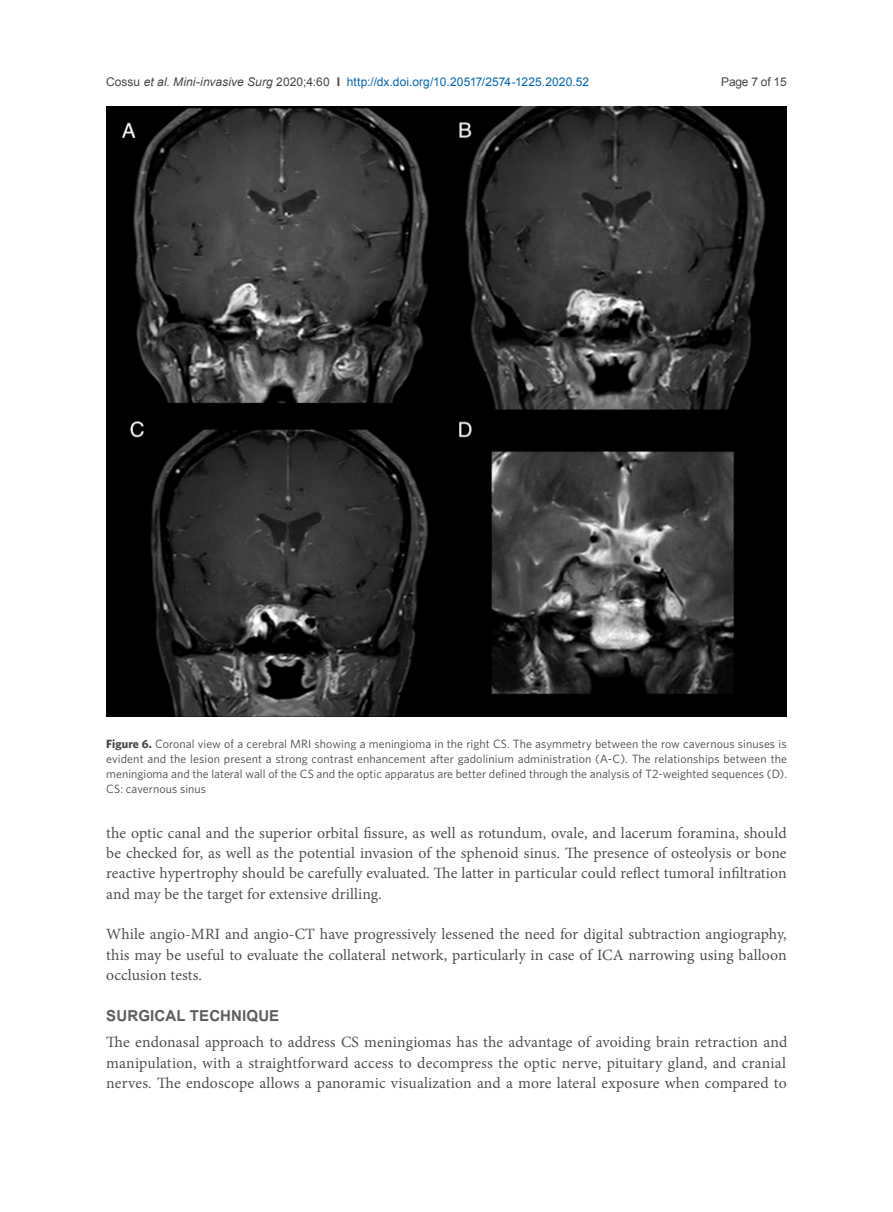
<style>
.page{position:relative;width:893px;height:1212px;background:#fff}
.page>*{position:absolute;margin:0;border:0;box-sizing:border-box;transform-origin:0 0}
.正文{font:700 21px "Utsaah";letter-spacing:.005em;color:#5d5d5e}
.正文-2{font:19.2px/20.2px "Adobe Thai";letter-spacing:.005em;color:#484648;text-align:justify}
.正文-3{font:12px/15px "Whitney";color:#484648;text-align:justify}
.t1{font:12px "Arial";letter-spacing:.005em;color:#0166b3}
.t2{font:12px "Arial";letter-spacing:-.025em;color:#484648}
.s1{color:#484648}
.s2{font-style:italic;color:#484648}
.s3{font-weight:700;color:#484648}
.s4{font-weight:700}
</style>
<div class="page">
<img style="left:106px;top:106px;width:681px;height:611px">
<p class="t1" style="left:106px;top:73px;width:484px"><span class="s1">Cossu</span> <span class="s2">et al</span><span class="s1">.</span> <span class="s2">Mini-invasive Surg</span> <span class="s1">2020;4:60</span> <span class="s3">I</span> http://dx.doi.org/10.20517/2574-1225.2020.52</p>
<p class="t2" style="left:721px;top:73px;width:67px">Page 7 of 15</p>
<p class="正文-3" style="left:106px;top:736px;width:682px"><span class="s4">Figure 6.</span> Coronal view of a cerebral MRI showing a meningioma in the right CS. The asymmetry between the row cavernous sinuses is evident and the lesion present a strong contrast enhancement after gadolinium administration (A-C). The relationships between the meningioma and the lateral wall of the CS and the optic apparatus are better defined through the analysis of T2-weighted sequences (D).<br>CS: cavernous sinus</p>
<p class="正文-2" style="left:106px;top:821px;width:682px">the optic canal and the superior orbital fissure, as well as rotundum, ovale, and lacerum foramina, should be checked for, as well as the potential invasion of the sphenoid sinus. The presence of osteolysis or bone reactive hypertrophy should be carefully evaluated. The latter in particular could reflect tumoral infiltration and may be the target for extensive drilling.</p>
<p class="正文-2" style="left:106px;top:922px;width:682px">While angio-MRI and angio-CT have progressively lessened the need for digital subtraction angiography, this may be useful to evaluate the collateral network, particularly in case of ICA narrowing using balloon occlusion tests.</p>
<p class="正文" style="left:106px;top:1006px;width:175px">SURGICAL TECHNIQUE</p>
<p class="正文-2" style="left:106px;top:1030px;width:682px">The endonasal approach to address CS meningiomas has the advantage of avoiding brain retraction and manipulation, with a straightforward access to decompress the optic nerve, pituitary gland, and cranial nerves. The endoscope allows a panoramic visualization and a more lateral exposure when compared to</p>
</div>
